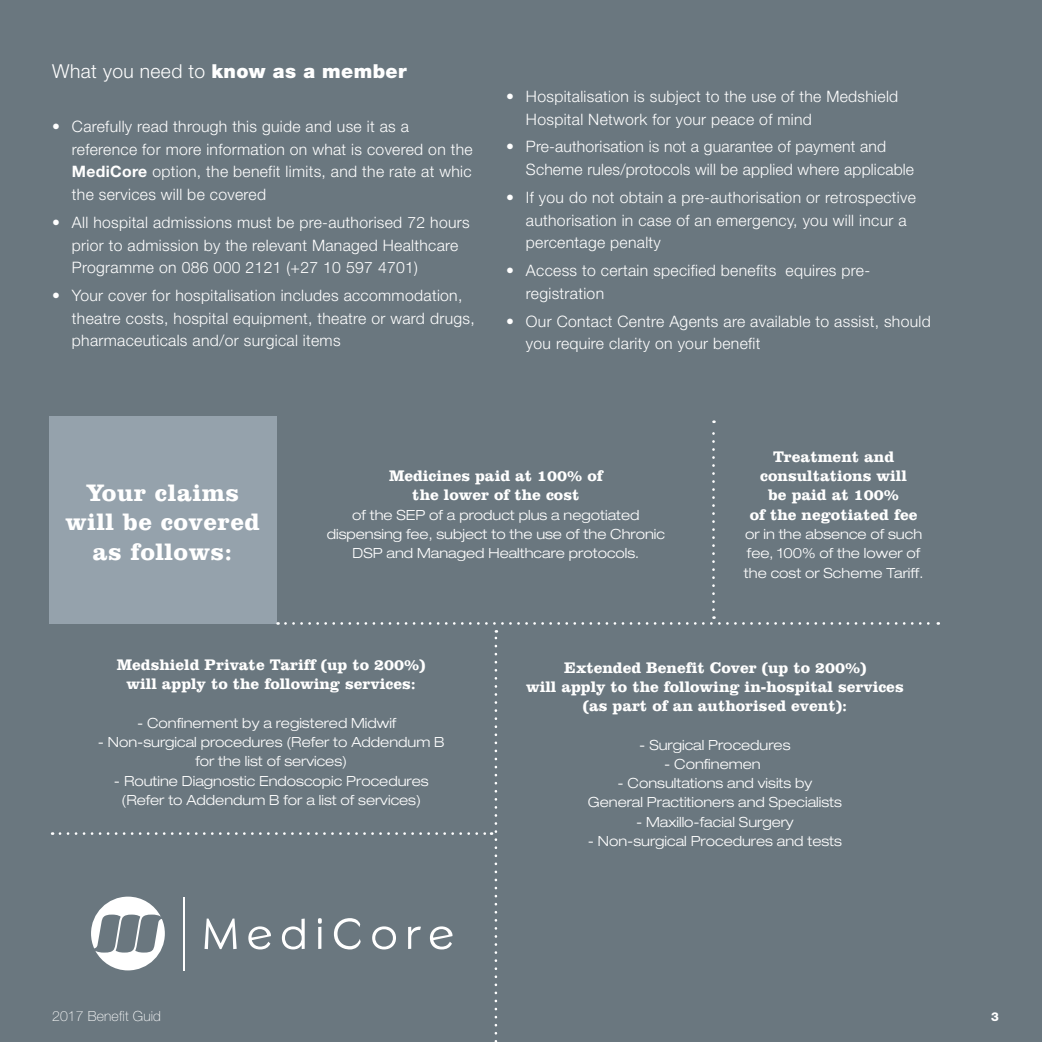
<style>
.page{position:relative;width:1042px;height:1042px;background:#6a777f}
.page>*{position:absolute;margin:0;border:0;box-sizing:border-box;transform-origin:0 0}
.t1{font:700 24.5px/29.4px "Clarendon BT";letter-spacing:.02em;color:#fff;text-align:center}
.t2{font:300 19.25px "Helvetica Neue LT Std";letter-spacing:.02em;color:#fff}
.t3{font:300 15.75px/22.8px "Helvetica Neue LT Std";letter-spacing:.02em;color:#fff}
.t4{font:700 15.75px/19.2px "Clarendon BT";color:#fff;text-align:center}
.t5{font:300 expanded 14px/19.2px "Helvetica Neue LT Std";color:#fff;text-align:center}
.t6{font:100 14px "Helvetica Neue LT Std";letter-spacing:.01em;color:#fff}
.t7{font:800 12.25px "Helvetica Neue LT Std";color:#fff}
.s1{font-weight:900}
.s2{font-weight:400}
.s3{font-weight:700}
</style>
<div class="page">
<div style="left:49px;top:417px;width:227px;height:207px;background:#95a2ac"></div>
<hr style="left:0;top:625px;width:1px;height:209px;background:#45555f">
<svg style="left:712px;top:420px;width:3px;height:190px"></svg>
<svg style="left:60px;top:616px;width:879px;height:426px"></svg>
<hr style="left:183px;top:897px;width:1px;height:73px;background:#fff">
<p class="t2" style="left:52px;top:60px;width:356px">What you need to <span class="s1">know as a member</span></p>
<p class="t3" style="left:72px;top:114px;width:402px;text-indent:-20px"><span class="s2">•</span> Carefully read through this guide and use it as a reference for more information on what is covered on the <span class="s3">MediCore</span> option, the benefit limits, and the rate at whic the services will be covered</p>
<p class="t3" style="left:72px;top:210px;width:399px;text-indent:-20px"><span class="s2">•</span> All hospital admissions must be pre-authorised 72 hours prior to admission by the relevant Managed Healthcare<br>Programme on 086 000 2121 (+27 10 597 4701)</p>
<p class="t3" style="left:72px;top:284px;width:404px;text-indent:-20px"><span class="s2">•</span> Your cover for hospitalisation includes accommodation, theatre costs, hospital equipment, theatre or ward drugs, pharmaceuticals and/or surgical items</p>
<p class="t3" style="left:526px;top:85px;width:374px;text-indent:-20px"><span class="s2">•</span> Hospitalisation is subject to the use of the Medshield<br>Hospital Network for your peace of mind</p>
<p class="t3" style="left:526px;top:135px;width:390px;text-indent:-20px"><span class="s2">•</span> Pre-authorisation is not a guarantee of payment and<br>Scheme rules/protocols will be applied where applicable</p>
<p class="t3" style="left:526px;top:186px;width:391px;text-indent:-20px"><span class="s2">•</span> If you do not obtain a pre-authorisation or retrospective authorisation in case of an emergency, you will incur a percentage penalty</p>
<p class="t3" style="left:526px;top:259px;width:346px;text-indent:-20px"><span class="s2">•</span> Access to certain specified benefits equires pre&shy;registration</p>
<p class="t3" style="left:526px;top:309px;width:406px;text-indent:-20px"><span class="s2">•</span> Our Contact Centre Agents are available to assist, should you require clarity on your benefit</p>
<h1 class="t1" style="left:65px;top:477px;width:196px">Your claims will be covered as follows:</h1>
<p class="t4" style="left:389px;top:466px;width:215px">Medicines paid at 100% of the lower of the cost</p>
<p class="t5" style="left:327px;top:505px;width:340px">of the SEP of a product plus a negotiated dispensing fee, subject to the use of the Chronic<br>DSP and Managed Healthcare protocols.</p>
<p class="t4" style="left:750px;top:447px;width:169px">Treatment and consultations will be paid at 100%<br>of the negotiated fee</p>
<p class="t5" style="left:744px;top:524px;width:181px;text-align:left">or in the absence of such fee, 100% of the lower of the cost or Scheme Tariff.</p>
<p class="t4" style="left:117px;top:655px;width:310px">Medshield Private Tariff (up to 200%) will apply to the following services:</p>
<p class="t5" style="left:137px;top:713px;width:261px">- Confinement by a registered Midwif</p>
<p class="t5" style="left:98px;top:732px;width:348px">- Non-surgical procedures (Refer to Addendum B for the list of services)</p>
<p class="t5" style="left:114px;top:771px;width:316px">- Routine Diagnostic Endoscopic Procedures (Refer to Addendum B for a list of services)</p>
<p class="t4" style="left:526px;top:657px;width:379px">Extended Benefit Cover (up to 200%)<br>will apply to the following in-hospital services (as part of an authorised event):</p>
<p class="t5" style="left:639px;top:735px;width:153px">- Surgical Procedures</p>
<p class="t5" style="left:664px;top:754px;width:98px">- Confinemen</p>
<p class="t5" style="left:588px;top:773px;width:256px">- Consultations and visits by<br>General Practitioners and Specialists</p>
<p class="t5" style="left:636px;top:812px;width:159px">- Maxillo-facial Surgery</p>
<p class="t5" style="left:588px;top:831px;width:256px">- Non-surgical Procedures and tests</p>
<p class="t6" style="left:52px;top:1008px;width:110px">2017 Benefit Guid</p>
<p class="t7" style="left:991px;top:1009px;width:9px">3</p>
</div>
